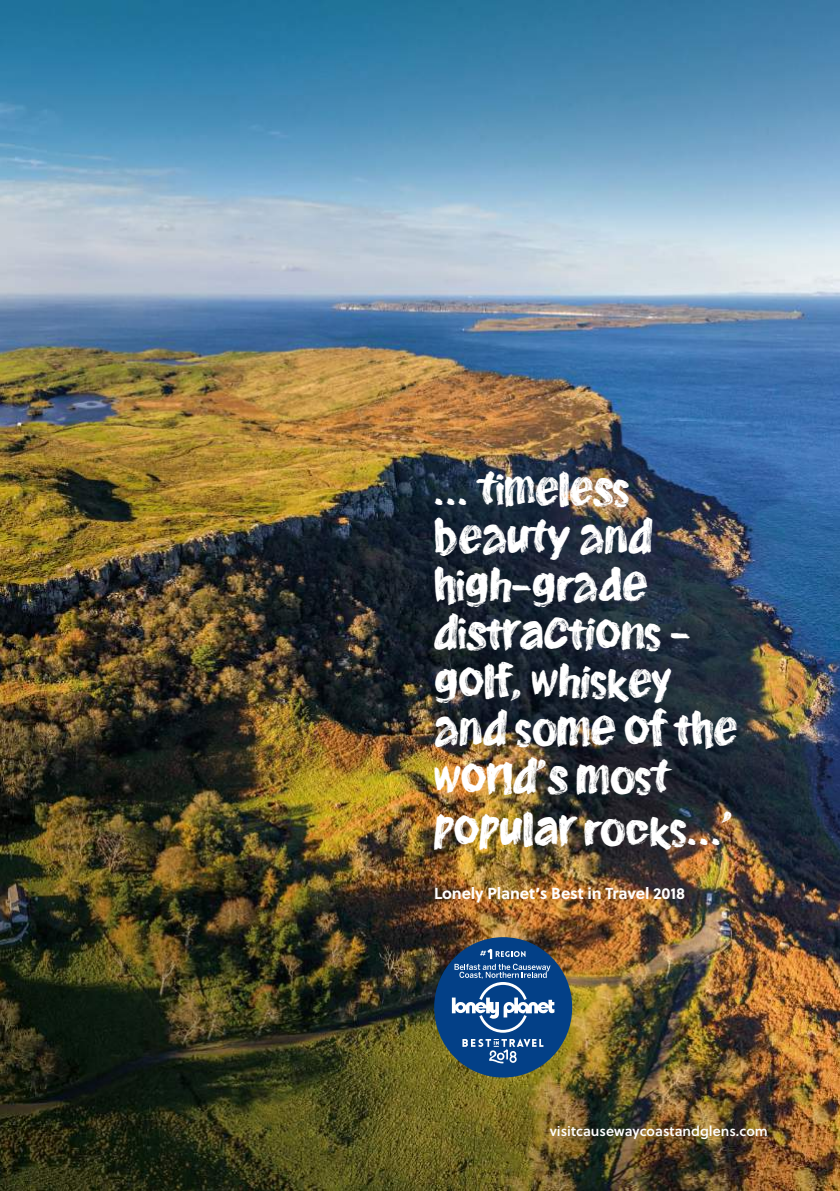
<style>
.page{position:relative;width:840px;height:1191px;background:#fff}
.page>*{position:absolute;margin:0;border:0;box-sizing:border-box;transform-origin:0 0}
.t1{font:40px/48px "Giant Spirit";color:#fff}
.t2{font:700 16px "Soleil";letter-spacing:-.01em;color:#fff}
.t3{font:14px "Soleil Sb";color:#fff}
</style>
<div class="page">
<img style="left:0;top:0;width:839px;height:1191px">
<div style="left:434px;top:937px;width:138px;height:140px;background:#034087;border-radius:50%"></div>
<svg style="left:462px;top:1038px;width:81px;height:25px"></svg>
<svg style="left:451px;top:948px;width:103px;height:84px"></svg>
<p class="t1" style="left:434px;top:464px;width:304px">... timeless beauty and high-grade distractions - golf, whiskey and some of the world’s most</p>
<p class="t1" style="left:434px;top:804px;width:301px">popular rocks...’</p>
<p class="t2" style="left:434px;top:881px;width:252px">Lonely Planet’s Best in Travel 2018</p>
<p class="t3" style="left:549px;top:1120px;width:220px">visitcausewaycoastandglens.com</p>
</div>
